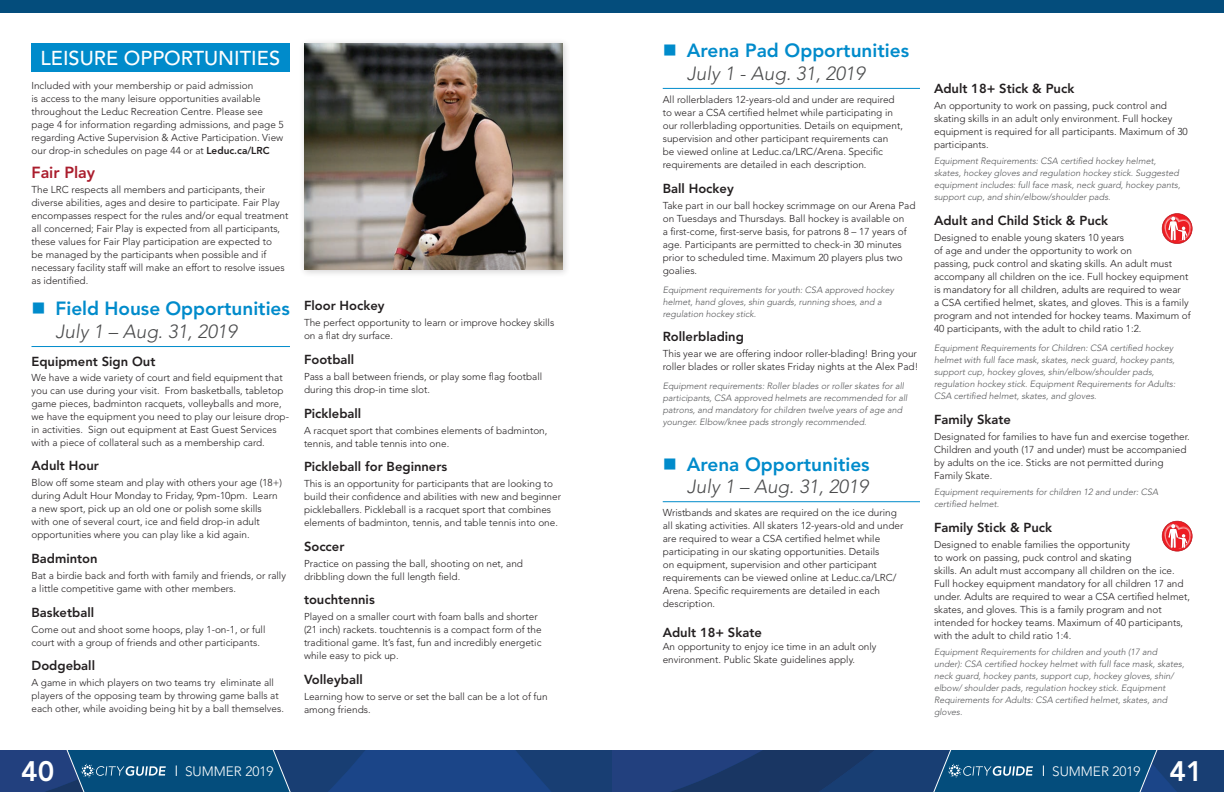
<style>
.page{position:relative;width:1224px;height:792px;background:#fff}
.page>*{position:absolute;margin:0;border:0;box-sizing:border-box;transform-origin:0 0}
.t1{font:800 28px "Avenir LT Std";color:#fff}
.t2{font:500 20px "Avenir LT Std";color:#fff}
.t3{font:800 19px "Avenir LT Std";color:#008bcb}
.t4{font:italic 300 19px "Avenir LT Std";color:#4b4c4d}
.t5{font:800 16px "Avenir LT Std";color:#aa1d2d}
.t6{font:300 13.5px "Avenir LT Std";color:#fff}
.t7{font:800 13px "Avenir LT Std";color:#231f20}
.t8{font:300 10px/13px "Avenir LT Std";color:#231f20}
.t9{font:italic 300 9px/12px "Avenir LT Std";color:#57585a}
.s1{font-weight:800}
.s2{font-weight:800;font-size:28px}
</style>
<div class="page">
<div style="left:32px;top:43px;width:258px;height:29px;background:#008bcb"></div>
<hr style="left:32px;top:346px;width:258px;height:1px;background:#008bcb">
<hr style="left:663px;top:88px;width:257px;height:1px;background:#008bcb">
<hr style="left:663px;top:501px;width:257px;height:1px;background:#008bcb">
<svg style="left:1162px;top:213px;width:30px;height:31px"></svg>
<svg style="left:1162px;top:521px;width:30px;height:30px"></svg>
<div style="left:298px;top:37px;width:273px;height:241px;background:#231f20;opacity:.2"></div>
<img style="left:304px;top:43px;width:258px;height:227px">
<div style="left:612px;top:0;width:612px;height:13px;background:#044d7c"></div>
<div style="left:0;top:0;width:612px;height:13px;background:#044d7c"></div>
<svg style="left:0;top:750px;width:1224px;height:42px;background:#16467b"></svg>
<h2 class="t2" style="left:40px;top:47px;width:241px">LEISURE OPPORTUNITIES</h2>
<p class="t8" style="left:32px;top:79px;width:254px">Included with your membership or paid admission<br>is access to the many leisure opportunities available throughout the Leduc Recreation Centre. Please see page 4 for information regarding admissions, and page 5 regarding Active Supervision &amp; Active Participation. View our drop-in schedules on page 44 or at <span class="s1">Leduc.ca/LRC</span></p>
<h3 class="t5" style="left:32px;top:163px;width:65px">Fair Play</h3>
<p class="t8" style="left:32px;top:183px;width:258px">The LRC respects all members and participants, their diverse abilities, ages and desire to participate. Fair Play encompasses respect for the rules and/or equal treatment all concerned; Fair Play is expected from all participants, these values for Fair Play participation are expected to<br>be managed by the participants when possible and if necessary facility staff will make an effort to resolve issues as identified.</p>
<h3 class="t3" style="left:55px;top:298px;width:236px">Field House Opportunities</h3>
<h3 class="t4" style="left:55px;top:321px;width:183px">July 1 – Aug. 31, 2019</h3>
<h3 class="t7" style="left:32px;top:354px;width:125px">Equipment Sign Out</h3>
<p class="t8" style="left:32px;top:371px;width:259px">We have a wide variety of court and field equipment that you can use during your visit. From basketballs, tabletop game pieces, badminton racquets, volleyballs and more, we have the equipment you need to play our leisure drop&shy;in activities. Sign out equipment at East Guest Services with a piece of collateral such as a membership card.</p>
<h3 class="t7" style="left:32px;top:458px;width:69px">Adult Hour</h3>
<p class="t8" style="left:32px;top:477px;width:252px">Blow off some steam and play with others your age (18+) during Adult Hour Monday to Friday, 9pm-10pm. Learn a new sport, pick up an old one or polish some skills with one of several court, ice and field drop-in adult opportunities where you can play like a kid again.</p>
<h3 class="t7" style="left:32px;top:551px;width:68px">Badminton</h3>
<p class="t8" style="left:32px;top:569px;width:256px">Bat a birdie back and forth with family and friends, or rally a little competitive game with other members.</p>
<h3 class="t7" style="left:32px;top:604px;width:64px">Basketball</h3>
<p class="t8" style="left:32px;top:623px;width:235px">Come out and shoot some hoops, play 1-on-1, or full court with a group of friends and other participants.</p>
<h3 class="t7" style="left:32px;top:658px;width:65px">Dodgeball</h3>
<p class="t8" style="left:32px;top:676px;width:254px">A game in which players on two teams try eliminate all players of the opposing team by throwing game balls at each other, while avoiding being hit by a ball themselves.</p>
<h3 class="t7" style="left:304px;top:298px;width:82px">Floor Hockey</h3>
<p class="t8" style="left:304px;top:316px;width:252px">The perfect opportunity to learn or improve hockey skills on a flat dry surface.</p>
<h3 class="t7" style="left:304px;top:352px;width:52px">Football</h3>
<p class="t8" style="left:304px;top:370px;width:240px">Pass a ball between friends, or play some flag football during this drop-in time slot.</p>
<h3 class="t7" style="left:304px;top:405px;width:59px">Pickleball</h3>
<p class="t8" style="left:304px;top:424px;width:245px">A racquet sport that combines elements of badminton, tennis, and table tennis into one.</p>
<h3 class="t7" style="left:304px;top:459px;width:145px">Pickleball for Beginners</h3>
<p class="t8" style="left:304px;top:477px;width:259px">This is an opportunity for participants that are looking to build their confidence and abilities with new and beginner pickleballers. Pickleball is a racquet sport that combines elements of badminton, tennis, and table tennis into one.</p>
<h3 class="t7" style="left:304px;top:539px;width:42px">Soccer</h3>
<p class="t8" style="left:304px;top:557px;width:221px">Practice on passing the ball, shooting on net, and dribbling down the full length field.</p>
<h3 class="t7" style="left:304px;top:592px;width:72px">touchtennis</h3>
<p class="t8" style="left:304px;top:610px;width:239px">Played on a smaller court with foam balls and shorter (21 inch) rackets. touchtennis is a compact form of the traditional game. It’s fast, fun and incredibly energetic while easy to pick up.</p>
<h3 class="t7" style="left:304px;top:672px;width:60px">Volleyball</h3>
<p class="t8" style="left:304px;top:690px;width:245px">Learning how to serve or set the ball can be a lot of fun among friends.</p>
<h3 class="t3" style="left:687px;top:40px;width:224px">Arena Pad Opportunities</h3>
<h3 class="t4" style="left:687px;top:62px;width:180px">July 1 - Aug. 31, 2019</h3>
<p class="t8" style="left:663px;top:93px;width:242px">All rollerbladers 12-years-old and under are required to wear a CSA certified helmet while participating in our rollerblading opportunities. Details on equipment, supervision and other participant requirements can<br>be viewed online at Leduc.ca/LRC/Arena. Specific requirements are detailed in each description.</p>
<h3 class="t7" style="left:663px;top:181px;width:73px">Ball Hockey</h3>
<p class="t8" style="left:663px;top:199px;width:254px">Take part in our ball hockey scrimmage on our Arena Pad on Tuesdays and Thursdays. Ball hockey is available on<br>a first-come, first-serve basis, for patrons 8 – 17 years of age. Participants are permitted to check-in 30 minutes prior to scheduled time. Maximum 20 players plus two goalies.</p>
<p class="t9" style="left:663px;top:284px;width:233px">Equipment requirements for youth: CSA approved hockey helmet, hand gloves, shin guards, running shoes, and a regulation hockey stick.</p>
<h3 class="t7" style="left:663px;top:329px;width:83px">Rollerblading</h3>
<p class="t8" style="left:663px;top:347px;width:257px">This year we are offering indoor roller-blading! Bring your roller blades or roller skates Friday nights at the Alex Pad!</p>
<p class="t9" style="left:663px;top:380px;width:246px">Equipment requirements: Roller blades or roller skates for all participants, CSA approved helmets are recommended for all patrons, and mandatory for children twelve years of age and younger. Elbow/knee pads strongly recommended.</p>
<h3 class="t3" style="left:687px;top:453px;width:184px">Arena Opportunities</h3>
<h3 class="t4" style="left:687px;top:476px;width:183px">July 1 – Aug. 31, 2019</h3>
<p class="t8" style="left:663px;top:507px;width:242px">Wristbands and skates are required on the ice during all skating activities. All skaters 12-years-old and under are required to wear a CSA certified helmet while participating in our skating opportunities. Details<br>on equipment, supervision and other participant requirements can be viewed online at Leduc.ca/LRC/ Arena. Specific requirements are detailed in each description.</p>
<h3 class="t7" style="left:663px;top:624px;width:101px">Adult 18+ Skate</h3>
<p class="t8" style="left:663px;top:640px;width:215px">An opportunity to enjoy ice time in an adult only environment. Public Skate guidelines apply.</p>
<h3 class="t7" style="left:934px;top:81px;width:142px">Adult 18+ Stick &amp; Puck</h3>
<p class="t8" style="left:934px;top:99px;width:255px">An opportunity to work on passing, puck control and skating skills in an adult only environment. Full hockey equipment is required for all participants. Maximum of 30 participants.</p>
<p class="t9" style="left:934px;top:155px;width:248px">Equipment Requirements: CSA certified hockey helmet, skates, hockey gloves and regulation hockey stick. Suggested equipment includes: full face mask, neck guard, hockey pants, support cup, and shin/elbow/shoulder pads.</p>
<h3 class="t7" style="left:934px;top:213px;width:176px">Adult and Child Stick &amp; Puck</h3>
<p class="t8" style="left:934px;top:231px;width:258px">Designed to enable young skaters 10 years<br>of age and under the opportunity to work on<br>passing, puck control and skating skills. An adult must accompany all children on the ice. Full hockey equipment is mandatory for all children, adults are required to wear<br>a CSA certified helmet, skates, and gloves. This is a family program and not intended for hockey teams. Maximum of 40 participants, with the adult to child ratio 1:2.</p>
<p class="t9" style="left:934px;top:342px;width:243px">Equipment Requirements for Children: CSA certified hockey helmet with full face mask, skates, neck guard, hockey pants, support cup, hockey gloves, shin/elbow/shoulder pads, regulation hockey stick. Equipment Requirements for Adults:<br>CSA certified helmet, skates, and gloves.</p>
<h3 class="t7" style="left:934px;top:411px;width:79px">Family Skate</h3>
<p class="t8" style="left:934px;top:430px;width:257px">Designated for families to have fun and exercise together.<br>Children and youth (17 and under) must be accompanied by adults on the ice. Sticks are not permitted during Family Skate.</p>
<p class="t9" style="left:934px;top:486px;width:226px">Equipment requirements for children 12 and under: CSA certified helmet.</p>
<h3 class="t7" style="left:934px;top:519px;width:120px">Family Stick &amp; Puck</h3>
<p class="t8" style="left:934px;top:538px;width:258px">Designed to enable families the opportunity<br>to work on passing, puck control and skating<br>skills. An adult must accompany all children on the ice.<br>Full hockey equipment mandatory for all children 17 and under. Adults are required to wear a CSA certified helmet, skates, and gloves. This is a family program and not intended for hockey teams. Maximum of 40 participants, with the adult to child ratio 1:4.</p>
<p class="t9" style="left:934px;top:646px;width:252px">Equipment Requirements for children and youth (17 and under): CSA certified hockey helmet with full face mask, skates, neck guard, hockey pants, support cup, hockey gloves, shin/ elbow/ shoulder pads, regulation hockey stick. Equipment Requirements for Adults: CSA certified helmet, skates, and gloves.</p>
<h1 class="t1" style="left:21px;top:754px;width:35px">40</h1>
<h3 class="t6" style="left:185px;top:763px;width:90px">SUMMER 2019</h3>
<h3 class="t6" style="left:1052px;top:763px;width:152px">SUMMER 2019 <span class="s2">41</span></h3>
</div>
